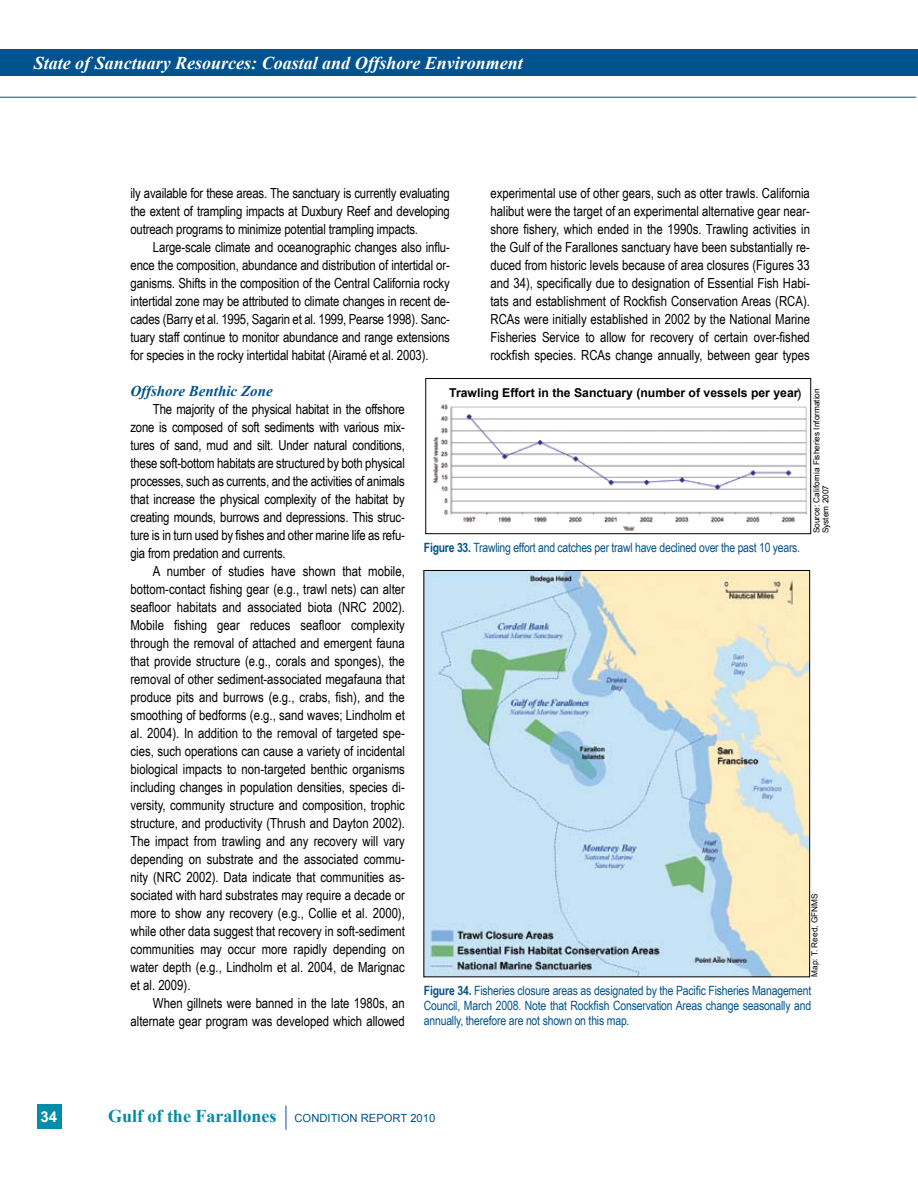
<style>
.page{position:relative;width:918px;height:1188px;background:#fff}
.page>*{position:absolute;margin:0;border:0;box-sizing:border-box;transform-origin:0 0}
.t1{font:italic 700 18px "Times New Roman";color:#fff}
.t2{font:700 18px "Times New Roman";color:#008da8}
.t3{font:italic 700 15px "Times New Roman";color:#00538d}
.t4{font:700 15px "Arial";color:#fff}
.t5{font:13.8px/18px "Arial Narrow";color:#000;text-align:justify}
.t6{font:13.5px "Arial";color:#000}
.t7{font:12.75px/15px "Arial Narrow";letter-spacing:-.02em;color:#00538d;text-align:justify}
.t8{font:700 12.15px "Arial";color:#000}
.t9{font:8.25px/9px "Arial";color:#000}
.s1{font-weight:700}
.s2{font-family:"Arial";font-weight:400;font-size:11.25px;color:#00538e}
</style>
<div class="page">
<div style="left:0;top:49px;width:918px;height:27px;background:#00538e"></div>
<hr style="left:0;top:97px;width:916px;height:1px;background:#00538e">
<div style="left:37px;top:1105px;width:24px;height:24px;background:#008da8"></div>
<svg style="left:286px;top:1106px;width:1px;height:24px"></svg>
<img style="left:433px;top:404px;width:375px;height:127px">
<div style="left:426px;top:378px;width:385px;height:156px;border:1px solid #000"></div>
<img style="left:425px;top:572px;width:383px;height:403px">
<div style="left:423px;top:570px;width:387px;height:407px;border:1px solid #000"></div>
<h1 class="t1" style="left:34px;top:51px;width:491px">State of Sanctuary Resources: Coastal and Offshore Environment</h1>
<p class="t5" style="left:491px;top:183px;width:321px">experimental use of other gears, such as otter trawls. California halibut were the target of an experimental alternative gear near&shy;shore fishery, which ended in the 1990s. Trawling activities in the Gulf of the Farallones sanctuary have been substantially re&shy;duced from historic levels because of area closures (Figures 33 and 34), specifically due to designation of Essential Fish Habi&shy;tats and establishment of Rockfish Conservation Areas (RCA).<br>RCAs were initially established in 2002 by the National Marine Fisheries Service to allow for recovery of certain over-fished rockfish species. RCAs change annually, between gear types</p>
<p class="t5" style="left:130px;top:184px;width:321px">ily available for these areas. The sanctuary is currently evaluating the extent of trampling impacts at Duxbury Reef and developing outreach programs to minimize potential trampling impacts.</p>
<p class="t5" style="left:130px;top:238px;width:321px;text-indent:22px">Large-scale climate and oceanographic changes also influ&shy;ence the composition, abundance and distribution of intertidal or&shy;ganisms. Shifts in the composition of the Central California rocky intertidal zone may be attributed to climate changes in recent de&shy;cades (Barry et al. 1995, Sagarin et al. 1999, Pearse 1998). Sanc&shy;tuary staff continue to monitor abundance and range extensions for species in the rocky intertidal habitat (Airamé et al. 2003).</p>
<p class="t3" style="left:130px;top:381px;width:144px">Offshore Benthic Zone</p>
<p class="t5" style="left:131px;top:400px;width:276px;text-indent:22px">The majority of the physical habitat in the offshore zone is composed of soft sediments with various mix&shy;tures of sand, mud and silt. Under natural conditions, these soft-bottom habitats are structured by both physical processes, such as currents, and the activities of animals that increase the physical complexity of the habitat by creating mounds, burrows and depressions. This struc&shy;ture is in turn used by fishes and other marine life as refu&shy;gia from predation and currents.</p>
<p class="t5" style="left:131px;top:562px;width:276px;text-indent:22px">A number of studies have shown that mobile, bottom-contact fishing gear (e.g., trawl nets) can alter seafloor habitats and associated biota (NRC 2002).<br>Mobile fishing gear reduces seafloor complexity through the removal of attached and emergent fauna that provide structure (e.g., corals and sponges), the removal of other sediment-associated megafauna that produce pits and burrows (e.g., crabs, fish), and the smoothing of bedforms (e.g., sand waves; Lindholm et al. 2004). In addition to the removal of targeted spe&shy;cies, such operations can cause a variety of incidental biological impacts to non-targeted benthic organisms including changes in population densities, species di&shy;versity, community structure and composition, trophic structure, and productivity (Thrush and Dayton 2002).<br>The impact from trawling and any recovery will vary depending on substrate and the associated commu&shy;nity (NRC 2002). Data indicate that communities as&shy;sociated with hard substrates may require a decade or more to show any recovery (e.g., Collie et al. 2000), while other data suggest that recovery in soft-sediment communities may occur more rapidly depending on water depth (e.g., Lindholm et al. 2004, de Marignac et al. 2009).</p>
<p class="t5" style="left:131px;top:993px;width:276px;text-align:right">When gillnets were banned in the late 1980s, an alternate gear program was developed which allowed</p>
<p class="t6" style="left:797px;top:384px;width:6px">)</p>
<p class="t8" style="left:449px;top:385px;width:351px">Trawling Effort in the Sanctuary (number of vessels per year</p>
<p class="t9" style="left:812px;top:533px;width:146px;rotate:-90deg">Source: California Fisheries Information<br>System 2007</p>
<p class="t7" style="left:424px;top:540px;width:378px"><span class="s1">Figure 33.</span> Trawling effort and catches per trawl have declined over the past 10 years.</p>
<p class="t9" style="left:810px;top:977px;width:85px;rotate:-90deg">Map: T. Reed, GFNMS</p>
<p class="t7" style="left:424px;top:983px;width:389px"><span class="s1">Figure 34.</span> Fisheries closure areas as designated by the Pacific Fisheries Management Council, March 2008. Note that Rockfish Conservation Areas change seasonally and annually, therefore are not shown on this map.</p>
<p class="t4" style="left:40px;top:1107px;width:18px">34</p>
<h1 class="t2" style="left:108px;top:1103px;width:329px">Gulf of the Farallones <span class="s2">CONDITION REPORT 2010</span></h1>
</div>
